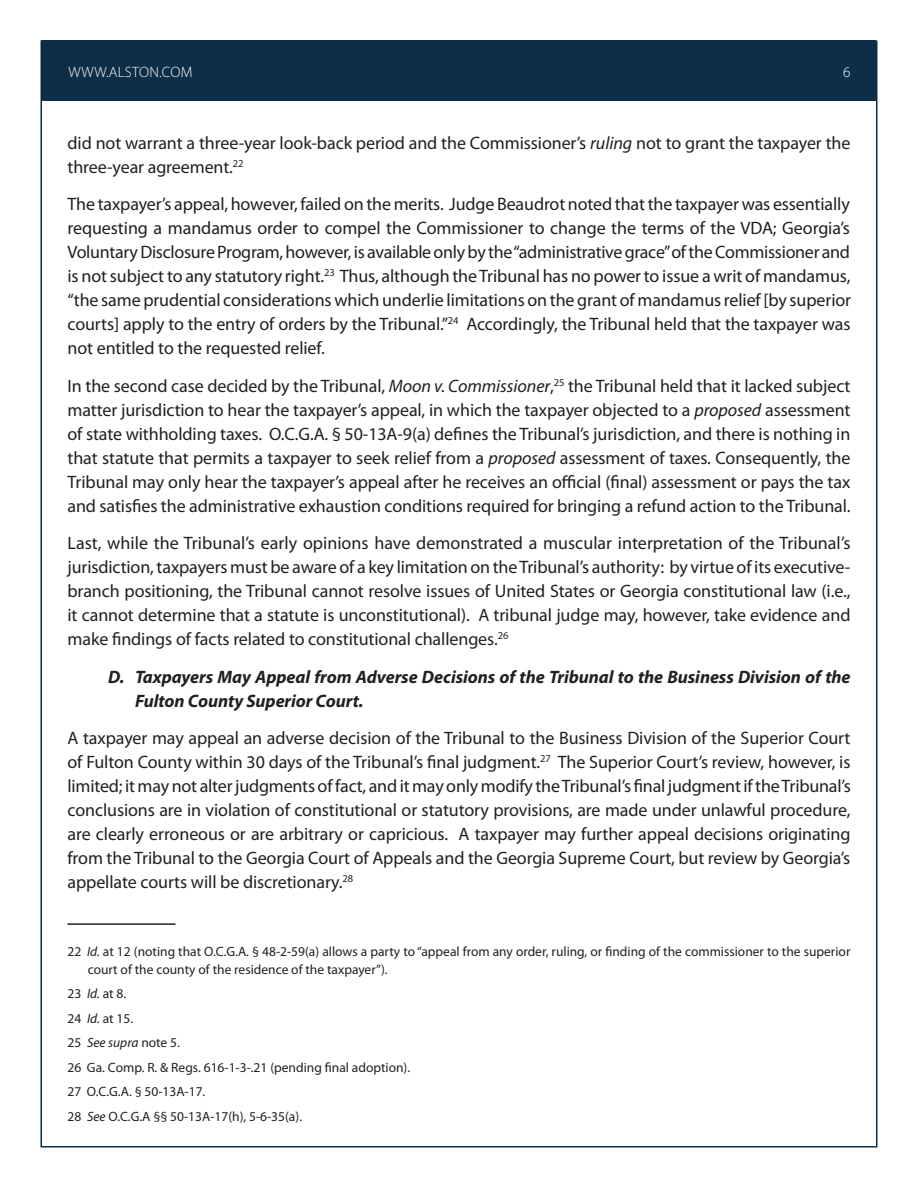
<style>
.page{position:relative;width:918px;height:1188px;background:#fff}
.page>*{position:absolute;margin:0;border:0;box-sizing:border-box;transform-origin:0 0}
.Body_Text{font:18px/24px "Myriad Pro";letter-spacing:-.005em;color:#231f20;text-align:justify}
.t1{font:italic 700 18px/24px "Myriad Pro";letter-spacing:-.005em;color:#231f20}
.t2{font:300 15px "Myriad Pro";letter-spacing:.02em;color:#fff}
.Footnote{font:13.5px/18px "Myriad Pro";color:#231f20}
.s1{font-style:italic}
</style>
<div class="page">
<div style="left:42px;top:40px;width:834px;height:61px;background:#0c2e48"></div>
<hr style="left:68px;top:923px;width:108px;height:2px;background:#231f20">
<p class="t2" style="left:68px;top:63px;width:126px">WWW.ALSTON.COM</p>
<p class="t2" style="left:843px;top:63px;width:9px">6</p>
<p class="Body_Text" style="left:68px;top:130px;width:784px">did not warrant a three-year look-back period and the Commissioner’s <span class="s1">ruling</span> not to grant the taxpayer the three-year agreement.<sup>22</sup></p>
<p class="Body_Text" style="left:68px;top:192px;width:785px">The taxpayer’s appeal, however, failed on the merits. Judge Beaudrot noted that the taxpayer was essentially requesting a mandamus order to compel the Commissioner to change the terms of the VDA; Georgia’s Voluntary Disclosure Program, however, is available only by the “administrative grace” of the Commissioner and is not subject to any statutory right.<sup>23</sup> Thus, although the Tribunal has no power to issue a writ of mandamus, “the same prudential considerations which underlie limitations on the grant of mandamus relief [by superior courts] apply to the entry of orders by the Tribunal.”<sup>24</sup> Accordingly, the Tribunal held that the taxpayer was not entitled to the requested relief.</p>
<p class="Body_Text" style="left:68px;top:373px;width:785px">In the second case decided by the Tribunal, <span class="s1">Moon v. Commissioner</span>,<sup>25</sup> the Tribunal held that it lacked subject matter jurisdiction to hear the taxpayer’s appeal, in which the taxpayer objected to a <span class="s1">proposed</span> assessment of state withholding taxes. O.C.G.A. § 50-13A-9(a) defines the Tribunal’s jurisdiction, and there is nothing in that statute that permits a taxpayer to seek relief from a <span class="s1">proposed</span> assessment of taxes. Consequently, the Tribunal may only hear the taxpayer’s appeal after he receives an official (final) assessment or pays the tax and satisfies the administrative exhaustion conditions required for bringing a refund action to the Tribunal.</p>
<p class="Body_Text" style="left:68px;top:531px;width:785px">Last, while the Tribunal’s early opinions have demonstrated a muscular interpretation of the Tribunal’s jurisdiction, taxpayers must be aware of a key limitation on the Tribunal’s authority: by virtue of its executive&shy;branch positioning, the Tribunal cannot resolve issues of United States or Georgia constitutional law (i.e., it cannot determine that a statute is unconstitutional). A tribunal judge may, however, take evidence and make findings of facts related to constitutional challenges.<sup>26</sup></p>
<p class="t1" style="left:135px;top:664px;width:717px;text-indent:-27px">D. Taxpayers May Appeal from Adverse Decisions of the Tribunal to the Business Division of the<br>Fulton County Superior Court.</p>
<p class="Body_Text" style="left:68px;top:726px;width:785px">A taxpayer may appeal an adverse decision of the Tribunal to the Business Division of the Superior Court of Fulton County within 30 days of the Tribunal’s final judgment.<sup>27</sup> The Superior Court’s review, however, is limited; it may not alter judgments of fact, and it may only modify the Tribunal’s final judgment if the Tribunal’s conclusions are in violation of constitutional or statutory provisions, are made under unlawful procedure, are clearly erroneous or are arbitrary or capricious. A taxpayer may further appeal decisions originating from the Tribunal to the Georgia Court of Appeals and the Georgia Supreme Court, but review by Georgia’s appellate courts will be discretionary.<sup>28</sup></p>
<p class="Footnote" style="left:88px;top:942px;width:764px;text-indent:-20px">22 <span class="s1">Id.</span> at 12 (noting that O.C.G.A. § 48-2-59(a) allows a party to “appeal from any order, ruling, or finding of the commissioner to the superior court of the county of the residence of the taxpayer”).</p>
<p class="Footnote" style="left:68px;top:984px;width:60px">23 <span class="s1">Id.</span> at 8.</p>
<p class="Footnote" style="left:68px;top:1009px;width:67px">24 <span class="s1">Id.</span> at 15.</p>
<p class="Footnote" style="left:68px;top:1033px;width:114px">25 <span class="s1">See supra</span> note 5.</p>
<p class="Footnote" style="left:68px;top:1058px;width:344px">26 Ga. Comp. R. &amp; Regs. 616-1-3-.21 (pending final adoption).</p>
<p class="Footnote" style="left:68px;top:1082px;width:139px">27 O.C.G.A. § 50-13A-17.</p>
<p class="Footnote" style="left:68px;top:1107px;width:236px">28 <span class="s1">See</span> O.C.G.A §§ 50-13A-17(h), 5-6-35(a).</p>
</div>
